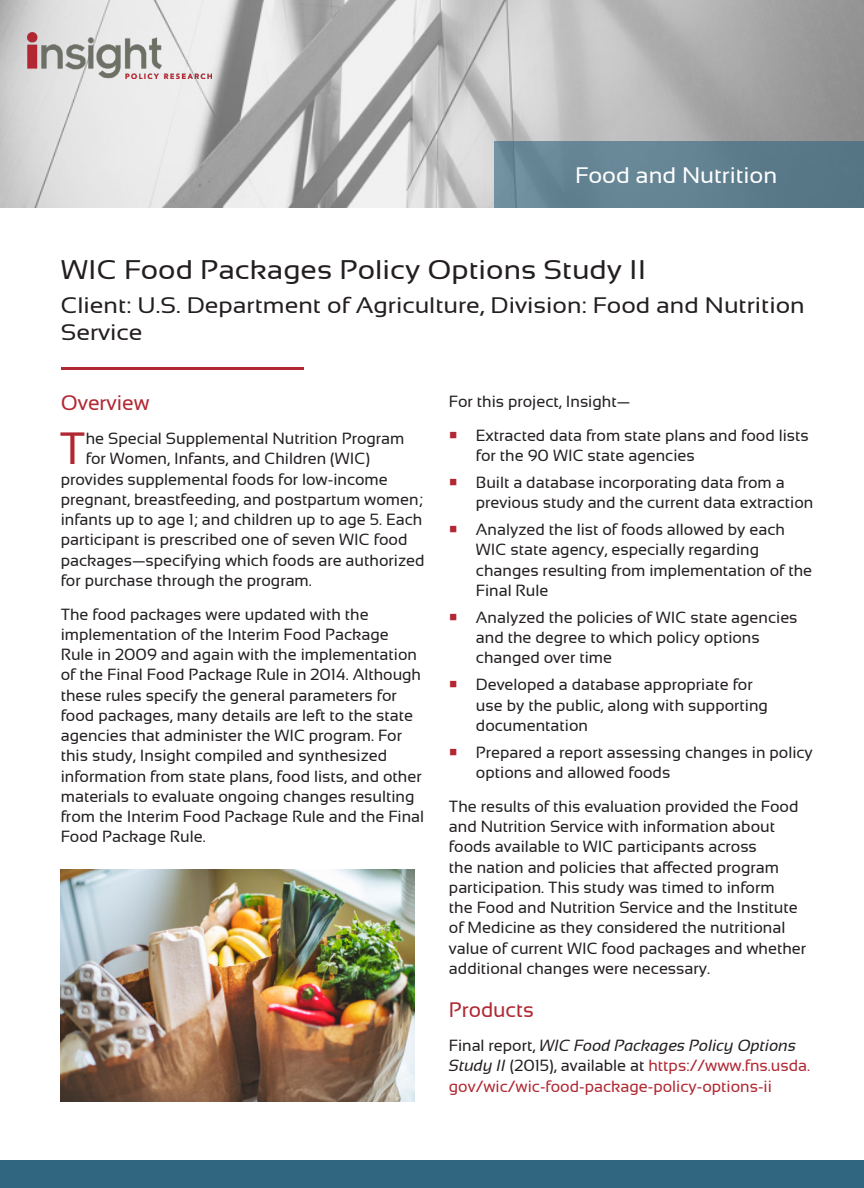
<style>
.page{position:relative;width:864px;height:1188px;background:#fff}
.page>*{position:absolute;margin:0;border:0;box-sizing:border-box;transform-origin:0 0}
.t1{font:45.15px "Sansation";color:#b12732}
.t2{font:27px "Sansation";color:#231f20;scale:1.1 1}
.t3{font:22.5px/27px "Sansation";color:#231f20;scale:1.1 1}
.t4{font:22.5px "Sansation";color:#fff;scale:1.05 1}
.t5{font:21px "Sansation";color:#b12732}
.t6{font:16.2px/20.2px "Sansation";color:#231f20}
.t7{font:16.2px/20.2px "Sansation";color:#b12732}
.s1{color:#b12732}
.s2{color:#231f20}
.s3{font-style:italic;color:#231f20}
</style>
<div class="page">
<div style="left:0;top:1161px;width:864px;height:27px;background:#316681"></div>
<img style="left:0;top:0;width:864px;height:207px">
<div style="left:495px;top:141px;width:369px;height:66px;background:linear-gradient(to right,#6d8d9d,#557585)"></div>
<hr style="left:61px;top:368px;width:243px;height:2px;background:#b12732">
<img style="left:27px;top:32px;width:184px;height:46px">
<img style="left:61px;top:869px;width:353px;height:233px">
<h3 class="t4" style="left:575px;top:163px;width:194px">Food and Nutrition</h3>
<h2 class="t2" style="left:61px;top:255px;width:534px">WIC Food Packages Policy Options Study II</h2>
<h3 class="t3" style="left:61px;top:292px;width:678px">Client: U.S. Department of Agriculture, Division: Food and Nutrition<br>Service</h3>
<p class="t5" style="left:61px;top:391px;width:90px">Overview</p>
<h1 class="t1" style="left:60px;top:424px;width:28px">T</h1>
<p class="t6" style="left:86px;top:428px;width:320px">he Special Supplemental Nutrition Program</p>
<p class="t6" style="left:86px;top:449px;width:286px">for Women, Infants, and Children (WIC)</p>
<p class="t6" style="left:61px;top:469px;width:329px">provides supplemental foods for low-income</p>
<p class="t6" style="left:61px;top:489px;width:364px">pregnant, breastfeeding, and postpartum women;</p>
<p class="t6" style="left:61px;top:509px;width:363px">infants up to age 1; and children up to age 5. Each</p>
<p class="t6" style="left:61px;top:530px;width:348px">participant is prescribed one of seven WIC food</p>
<p class="t6" style="left:61px;top:550px;width:365px">packages—specifying which foods are authorized</p>
<p class="t6" style="left:61px;top:570px;width:253px">for purchase through the program.</p>
<p class="t6" style="left:61px;top:604px;width:365px">The food packages were updated with the implementation of the Interim Food Package Rule in 2009 and again with the implementation of the Final Food Package Rule in 2014. Although these rules specify the general parameters for food packages, many details are left to the state agencies that administer the WIC program. For this study, Insight compiled and synthesized information from state plans, food lists, and other materials to evaluate ongoing changes resulting from the Interim Food Package Rule and the Final Food Package Rule.</p>
<p class="t6" style="left:449px;top:391px;width:183px">For this project, Insight—</p>
<p class="t6" style="left:476px;top:425px;width:334px;text-indent:-27px"><span class="s1">○</span> Extracted data from state plans and food lists for the 90 WIC state agencies</p>
<p class="t6" style="left:476px;top:472px;width:339px;text-indent:-27px"><span class="s1">○</span> Built a database incorporating data from a previous study and the current data extraction</p>
<p class="t6" style="left:476px;top:519px;width:338px;text-indent:-27px"><span class="s1">○</span> Analyzed the list of foods allowed by each WIC state agency, especially regarding changes resulting from implementation of the Final Rule</p>
<p class="t6" style="left:476px;top:607px;width:323px;text-indent:-27px"><span class="s1">○</span> Analyzed the policies of WIC state agencies and the degree to which policy options changed over time</p>
<p class="t6" style="left:476px;top:675px;width:294px;text-indent:-27px"><span class="s1">○</span> Developed a database appropriate for use by the public, along with supporting documentation</p>
<p class="t6" style="left:476px;top:742px;width:338px;text-indent:-27px"><span class="s1">○</span> Prepared a report assessing changes in policy options and allowed foods</p>
<p class="t6" style="left:449px;top:796px;width:359px">The results of this evaluation provided the Food and Nutrition Service with information about foods available to WIC participants across<br>the nation and policies that affected program participation. This study was timed to inform<br>the Food and Nutrition Service and the Institute of Medicine as they considered the nutritional value of current WIC food packages and whether additional changes were necessary.</p>
<p class="t5" style="left:449px;top:998px;width:86px">Products</p>
<p class="t7" style="left:449px;top:1035px;width:363px"><span class="s2">Final report,</span> <span class="s3">WIC Food Packages Policy Options<br>Study II</span> <span class="s2">(2015), available at</span> https://www.fns.usda. gov/wic/wic-food-package-policy-options-ii</p>
</div>
